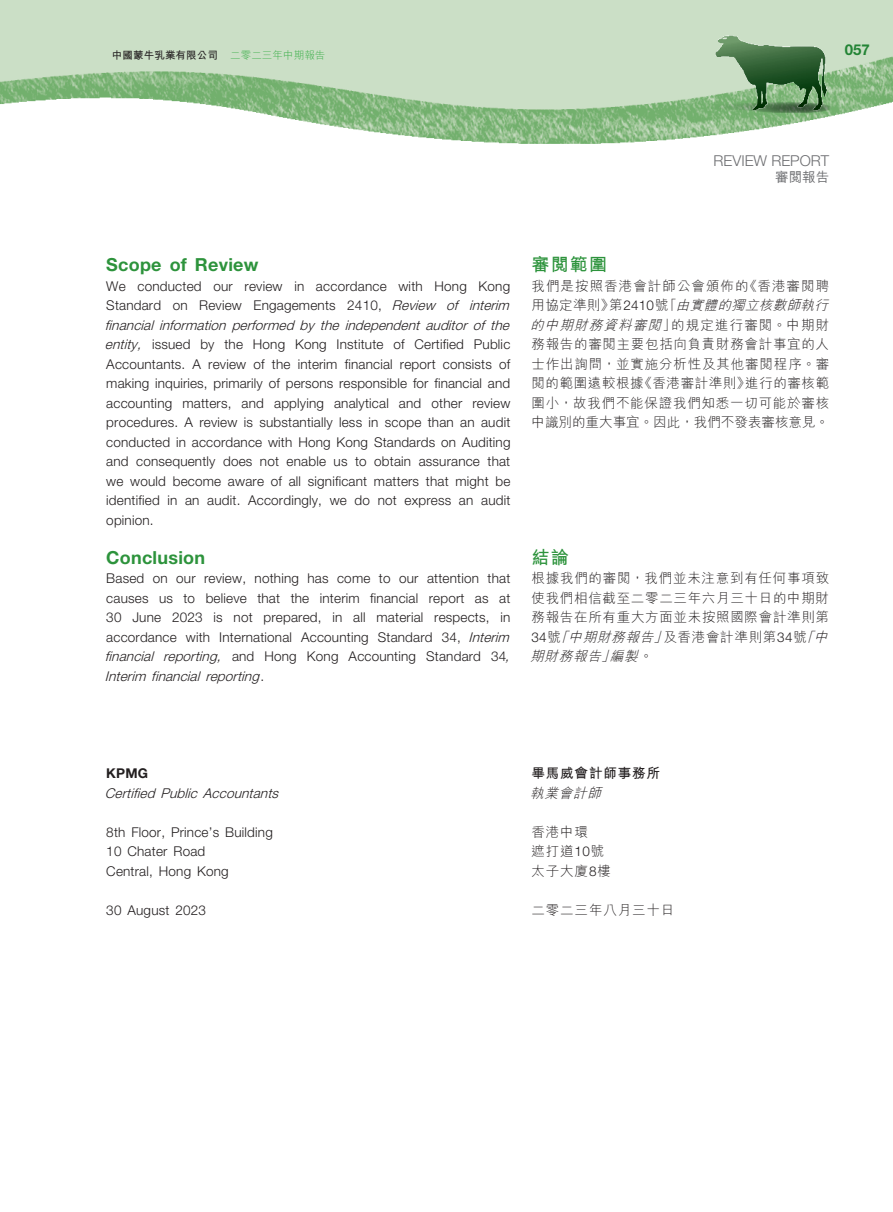
<style>
.page{position:relative;width:893px;height:1212px;background:#fff}
.page>*{position:absolute;margin:0;border:0;box-sizing:border-box;transform-origin:0 0}
._03_H1{font:700 18px "Helvetica Neue LT Std";letter-spacing:.015em;color:#2d933c}
._03_H1-2{font:700 18px "M Hei HK";letter-spacing:.065em;color:#2d933c}
.t1{font:300 15px "Helvetica Neue LT Std";color:#6c6d70}
.t2{font:700 15px "Helvetica Neue LT Std";color:#238435}
._01_Body_Text{font:300 13.5px/19.5px "Helvetica Neue LT Std";letter-spacing:.015em;color:#231f20}
._01_Body_Text-2{font:300 13.5px/19.5px "M Hei HK";letter-spacing:.055em;color:#231f20}
._01_Body_Text-3{font:italic 300 13.5px "Helvetica Neue LT Std";color:#231f20}
._01_Body_Text-4{font:700 13.5px "M Hei HK";letter-spacing:.065em;color:#231f20}
._01_Body_Text-5{font:italic 300 13.5px "M Hei HK";color:#231f20}
.t3{font:500 13.5px "M Hei HK";color:#6c6d70}
._01_Body_Text-6{font:700 13.5px "Helvetica Neue LT Std";color:#231f20}
.t4{font:700 10.5px "M Hei HK";letter-spacing:.01em;color:#231f20}
.s1{font-weight:300;color:#3baf49}
.s2{font-style:italic}
.s3{font-family:"Helvetica Neue LT Std"}
</style>
<div class="page">
<img style="left:0;top:0;width:893px;height:144px">
<img style="left:691px;top:22px;width:151px;height:109px">
<svg style="left:698px;top:102px;width:133px;height:11px"></svg>
<p class="t4" style="left:112px;top:48px;width:215px">中國蒙牛乳業有限公司 <span class="s1">二零二三年中期報告</span></p>
<p class="t2" style="left:845px;top:40px;width:27px">057</p>
<p class="t1" style="left:714px;top:151px;width:117px">REVIEW REPORT</p>
<p class="t3" style="left:775px;top:167px;width:55px">審閱報告</p>
<p class="_03_H1" style="left:106px;top:254px;width:154px">Scope of Review</p>
<p class="_01_Body_Text" style="left:105px;top:276px;width:410px">We conducted our review in accordance with Hong Kong Standard on Review Engagements 2410, <span class="s2">Review of interim financial information performed by the independent auditor of the entity,</span> issued by the Hong Kong Institute of Certified Public Accountants. A review of the interim financial report consists of making inquiries, primarily of persons responsible for financial and accounting matters, and applying analytical and other review procedures. A review is substantially less in scope than an audit conducted in accordance with Hong Kong Standards on Auditing and consequently does not enable us to obtain assurance that we would become aware of all significant matters that might be identified in an audit. Accordingly, we do not express an audit opinion.</p>
<p class="_03_H1" style="left:106px;top:546px;width:100px">Conclusion</p>
<p class="_01_Body_Text" style="left:105px;top:568px;width:410px">Based on our review, nothing has come to our attention that causes us to believe that the interim financial report as at 30 June 2023 is not prepared, in all material respects, in accordance with International Accounting Standard 34, <span class="s2">Interim financial reporting,</span> and Hong Kong Accounting Standard 34<span class="s2">, Interim financial reporting</span>.</p>
<p class="_03_H1-2" style="left:531px;top:252px;width:77px">審閱範圍</p>
<p class="_01_Body_Text-2" style="left:530px;top:275px;width:304px">我們是按照香港會計師公會頒佈的《香港審閱聘用協定準則》第 <span class="s3">241 0</span>號「<span class="s2">由實體的獨立核數師執行的中期財務資料審閱</span>」的規定進行審閱。中期財務報告的審閱主要包括向負責財務會計事宜的人士作出詢問，並實施分析性及其他審閱程序。審閱的範圍遠較根據《香港審計準則》進行的審核範圍小，故我們不能保證我們知悉一切可能於審核中識別的重大事宜。因此，我們不發表審核意見。</p>
<p class="_03_H1-2" style="left:531px;top:544px;width:39px">結論</p>
<p class="_01_Body_Text-2" style="left:530px;top:568px;width:304px">根據我們的審閱，我們並未注意到有任何事項致使我們相信截至二零二三年六月三十日的中期財務報告在所有重大方面並未按照國際會計準則第<br><span class="s3">34</span>號<span class="s2">「中期財務報告」</span>及香港會計準則第<span class="s3">34</span>號<span class="s2">「中期財務報告」編製</span>。</p>
<p class="_01_Body_Text-6" style="left:106px;top:765px;width:43px">KPMG</p>
<p class="_01_Body_Text-3" style="left:105px;top:785px;width:179px">Certified Public Accountants</p>
<p class="_01_Body_Text" style="left:106px;top:822px;width:168px">8th Floor, Prince’s Building</p>
<p class="_01_Body_Text" style="left:106px;top:841px;width:101px">10 Chater Road</p>
<p class="_01_Body_Text" style="left:106px;top:861px;width:124px">Central, Hong Kong</p>
<p class="_01_Body_Text" style="left:106px;top:900px;width:101px">30 August 2023</p>
<p class="_01_Body_Text-4" style="left:531px;top:763px;width:130px">畢馬威會計師事務所</p>
<p class="_01_Body_Text-5" style="left:530px;top:783px;width:77px">執業會計師</p>
<p class="_01_Body_Text-2" style="left:531px;top:821px;width:58px">香港中環</p>
<p class="_01_Body_Text-2" style="left:531px;top:841px;width:74px">遮打道<span class="s3">10</span>號</p>
<p class="_01_Body_Text-2" style="left:531px;top:860px;width:81px">太子大廈<span class="s3">8</span>樓</p>
<p class="_01_Body_Text-2" style="left:531px;top:899px;width:144px">二零二三年八月三十日</p>
</div>
